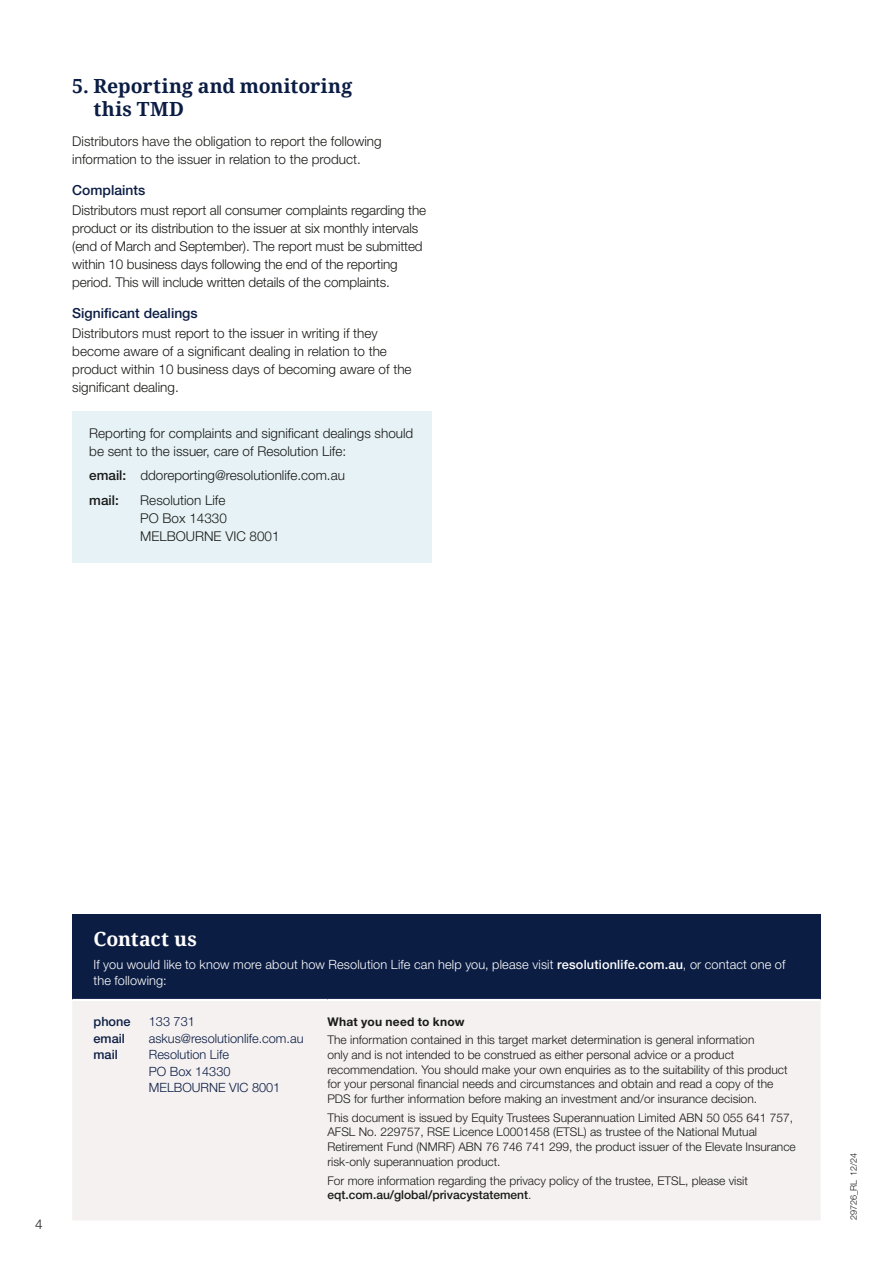
<style>
.page{position:relative;width:893px;height:1263px;background:#fff}
.page>*{position:absolute;margin:0;border:0;box-sizing:border-box;transform-origin:0 0}
.Subheading_L1{font:700 19.5px/22.5px "Noto Serif";letter-spacing:.01em;color:#0c1d44}
.Contact_details_heading{font:700 19.5px "Noto Serif";color:#fff}
.Subheading_L3{font:500 13.8px "Helvetica Neue LT Pro";color:#0c1d44}
.Body_copy{font:300 13.5px/18px "Helvetica Neue LT Pro";color:#1a1a18}
.Body_copy-2{font:500 13.5px "Helvetica Neue LT Pro";color:#1a1a18}
.Contact_details_call_to_action__white{font:300 12.75px/16.5px "Helvetica Neue LT Pro";letter-spacing:.01em;color:#fff}
.Contact_details{font:300 12.75px/16.5px "Helvetica Neue LT Pro";color:#0c1d44}
.Contact_details-2{font:500 12.75px "Helvetica Neue LT Pro";color:#0c1d44}
.Disclaimer{font:300 12px/14.5px "Helvetica Neue LT Pro";color:#1a1a18}
.Disclaimer_heading{font:700 12px "Helvetica Neue LT Pro";letter-spacing:.02em;color:#1a1a18}
.Item_code{font:300 9px "Helvetica Neue LT Pro";color:#1a1a18}
.s1{font-weight:500}
</style>
<div class="page">
<div style="left:72px;top:914px;width:749px;height:86px;background:#0c1d44"></div>
<div style="left:72px;top:1001px;width:749px;height:219px;background:#f4f1f0"></div>
<hr style="left:72px;top:999px;width:255px;height:2px;background:#fff">
<hr style="left:327px;top:999px;width:494px;height:2px;background:#fff">
<div style="left:72px;top:411px;width:360px;height:152px;background:#e6f2f6"></div>
<p class="Subheading_L1" style="left:93px;top:74px;width:260px;text-indent:-21px">5. Reporting and monitoring this TMD</p>
<p class="Body_copy" style="left:72px;top:132px;width:311px">Distributors have the obligation to report the following information to the issuer in relation to the product.</p>
<p class="Subheading_L3" style="left:72px;top:182px;width:74px">Complaints</p>
<p class="Body_copy" style="left:72px;top:201px;width:355px">Distributors must report all consumer complaints regarding the product or its distribution to the issuer at six monthly intervals (end of March and September). The report must be submitted within 10 business days following the end of the reporting period. This will include written details of the complaints.</p>
<p class="Subheading_L3" style="left:72px;top:305px;width:127px">Significant dealings</p>
<p class="Body_copy" style="left:72px;top:324px;width:341px">Distributors must report to the issuer in writing if they become aware of a significant dealing in relation to the product within 10 business days of becoming aware of the significant dealing.</p>
<p class="Body_copy" style="left:89px;top:424px;width:326px">Reporting for complaints and significant dealings should be sent to the issuer, care of Resolution Life:</p>
<p class="Body_copy" style="left:89px;top:466px;width:257px"><span class="s1">email:</span> ddoreporting@resolutionlife.com.au</p>
<p class="Body_copy-2" style="left:89px;top:492px;width:31px">mail:</p>
<p class="Body_copy" style="left:140px;top:491px;width:141px">Resolution Life<br>PO Box 14330<br>MELBOURNE VIC 8001</p>
<p class="Body_copy" style="left:35px;top:1215px;width:9px">4</p>
<p class="Contact_details_heading" style="left:94px;top:925px;width:105px">Contact us</p>
<p class="Contact_details_call_to_action__white" style="left:94px;top:955px;width:693px">If you would like to know more about how Resolution Life can help you, please visit <span class="s1">resolutionlife.com.au</span>, or contact one of the following:</p>
<p class="Contact_details-2" style="left:94px;top:1014px;width:39px">phone</p>
<p class="Contact_details" style="left:149px;top:1013px;width:48px">133 731</p>
<p class="Contact_details-2" style="left:94px;top:1030px;width:33px">email</p>
<p class="Contact_details" style="left:149px;top:1029px;width:156px">askus@resolutionlife.com.au</p>
<p class="Contact_details-2" style="left:94px;top:1047px;width:26px">mail</p>
<p class="Contact_details" style="left:149px;top:1046px;width:83px">Resolution Life<br>PO Box 14330</p>
<p class="Contact_details" style="left:149px;top:1079px;width:133px">MELBOURNE VIC 8001</p>
<p class="Disclaimer_heading" style="left:327px;top:1014px;width:139px">What you need to know</p>
<p class="Disclaimer" style="left:327px;top:1033px;width:462px">The information contained in this target market determination is general information<br>only and is not intended to be construed as either personal advice or a product recommendation. You should make your own enquiries as to the suitability of this product for your personal financial needs and circumstances and obtain and read a copy of the PDS for further information before making an investment and/or insurance decision.</p>
<p class="Disclaimer" style="left:327px;top:1110px;width:470px">This document is issued by Equity Trustees Superannuation Limited ABN 50 055 641 757, AFSL No. 229757, RSE Licence L0001458 (ETSL) as trustee of the National Mutual Retirement Fund (NMRF) ABN 76 746 741 299, the product issuer of the Elevate Insurance risk-only superannuation product.</p>
<p class="Disclaimer" style="left:327px;top:1173px;width:422px">For more information regarding the privacy policy of the trustee, ETSL, please visit <span class="s1">eqt.com.au/global/privacystatement</span>.</p>
<p class="Item_code" style="left:848px;top:1220px;width:69px;rotate:-90deg">29726_RL 12/24</p>
</div>
